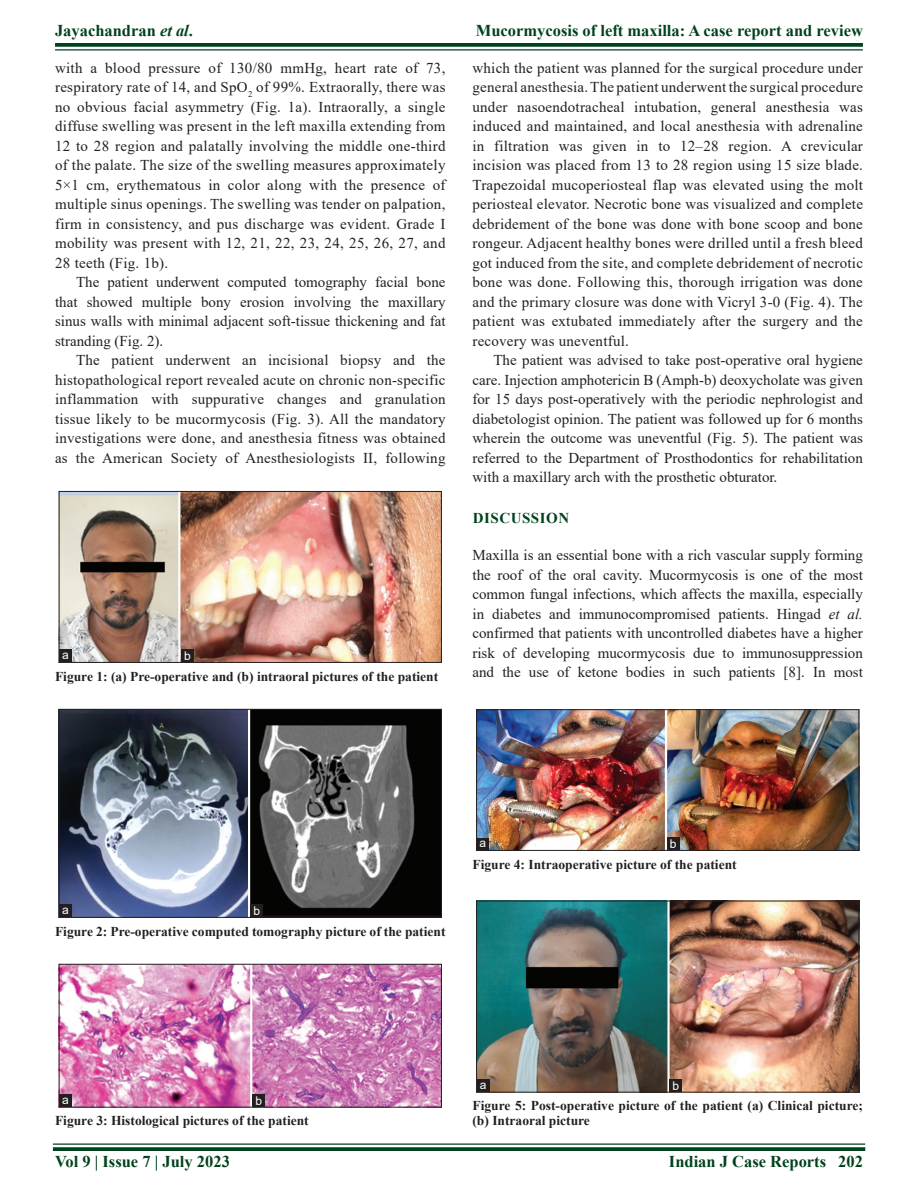
<style>
.page{position:relative;width:918px;height:1188px;background:#fff}
.page>*{position:absolute;margin:0;border:0;box-sizing:border-box;transform-origin:0 0}
.RF{font:700 16.5px "Times New Roman";color:#00421c}
.TX{font:15px/19.5px "Times New Roman";letter-spacing:.015em;color:#231f20;text-align:justify}
.TXFL{font:15px/19.5px "Times New Roman";color:#231f20;text-align:justify}
.t1{font:700 15px "Times New Roman";letter-spacing:.035em;color:#00421c}
.FGC{font:700 13.5px/15px "Times New Roman";color:#231f20}
.LABEL{font:12px "Arial";color:#fff}
.s1{font-style:italic}
</style>
<div class="page">
<svg style="left:55px;top:43px;width:808px;height:4px;background:#0f4d29"></svg>
<hr style="left:55px;top:49px;width:808px;height:2px;background:#00421c">
<hr style="left:53px;top:1143px;width:812px;height:2px;background:#00421c">
<svg style="left:53px;top:1147px;width:812px;height:4px;background:#0f4d29"></svg>
<img style="left:61px;top:493px;width:379px;height:168px">
<div style="left:59px;top:491px;width:383px;height:172px;border:1px solid #231f20"></div>
<div style="left:181px;top:650px;width:13px;height:12px;background:#231f20"></div>
<div style="left:59px;top:650px;width:13px;height:12px;background:#231f20"></div>
<img style="left:61px;top:711px;width:379px;height:205px">
<div style="left:59px;top:709px;width:383px;height:209px;border:1px solid #231f20"></div>
<div style="left:250px;top:904px;width:13px;height:13px;background:#231f20"></div>
<div style="left:59px;top:905px;width:13px;height:12px;background:#231f20"></div>
<img style="left:61px;top:966px;width:379px;height:139px">
<div style="left:59px;top:964px;width:383px;height:143px;border:1px solid #231f20"></div>
<div style="left:253px;top:1094px;width:12px;height:13px;background:#231f20"></div>
<div style="left:59px;top:1094px;width:13px;height:13px;background:#231f20"></div>
<img style="left:478px;top:903px;width:379px;height:187px">
<div style="left:476px;top:901px;width:383px;height:191px;border:1px solid #231f20"></div>
<div style="left:669px;top:1079px;width:13px;height:13px;background:#231f20"></div>
<div style="left:477px;top:1079px;width:12px;height:13px;background:#231f20"></div>
<img style="left:478px;top:711px;width:379px;height:138px">
<div style="left:476px;top:709px;width:383px;height:142px;border:1px solid #231f20"></div>
<div style="left:667px;top:838px;width:13px;height:12px;background:#231f20"></div>
<div style="left:477px;top:838px;width:12px;height:12px;background:#231f20"></div>
<p class="RF" style="left:55px;top:18px;width:139px">Jayachandran <span class="s1">et al</span>.</p>
<p class="RF" style="left:476px;top:18px;width:389px">Mucormycosis of left maxilla: A case report and review</p>
<p class="TX" style="left:55px;top:58px;width:392px">with a blood pressure of 130/80 mmHg, heart rate of 73, respiratory rate of 14, and SpO<sub>2</sub> of 99%. Extraorally, there was no obvious facial asymmetry (Fig. 1a). Intraorally, a single diffuse swelling was present in the left maxilla extending from 12 to 28 region and palatally involving the middle one-third of the palate. The size of the swelling measures approximately 5×1 cm, erythematous in color along with the presence of multiple sinus openings. The swelling was tender on palpation, firm in consistency, and pus discharge was evident. Grade I mobility was present with 12, 21, 22, 23, 24, 25, 26, 27, and 28 teeth (Fig. 1b).</p>
<p class="TX" style="left:55px;top:272px;width:392px;text-indent:21px">The patient underwent computed tomography facial bone that showed multiple bony erosion involving the maxillary sinus walls with minimal adjacent soft-tissue thickening and fat stranding (Fig. 2).</p>
<p class="TX" style="left:55px;top:350px;width:392px;text-indent:21px">The patient underwent an incisional biopsy and the histopathological report revealed acute on chronic non-specific inflammation with suppurative changes and granulation tissue likely to be mucormycosis (Fig. 3). All the mandatory investigations were done, and anesthesia fitness was obtained as the American Society of Anesthesiologists II, following</p>
<p class="LABEL" style="left:62px;top:647px;width:8px">a</p>
<p class="LABEL" style="left:184px;top:648px;width:8px">b</p>
<p class="TX" style="left:472px;top:58px;width:392px">which the patient was planned for the surgical procedure under general anesthesia. The patient underwent the surgical procedure under nasoendotracheal intubation, general anesthesia was induced and maintained, and local anesthesia with adrenaline in filtration was given in to 12–28 region. A crevicular incision was placed from 13 to 28 region using 15 size blade.<br>Trapezoidal mucoperiosteal flap was elevated using the molt periosteal elevator. Necrotic bone was visualized and complete debridement of the bone was done with bone scoop and bone rongeur. Adjacent healthy bones were drilled until a fresh bleed got induced from the site, and complete debridement of necrotic bone was done. Following this, thorough irrigation was done and the primary closure was done with Vicryl 3-0 (Fig. 4). The patient was extubated immediately after the surgery and the recovery was uneventful.</p>
<p class="TX" style="left:472px;top:350px;width:392px;text-indent:21px">The patient was advised to take post-operative oral hygiene care. Injection amphotericin B (Amph-b) deoxycholate was given for 15 days post-operatively with the periodic nephrologist and diabetologist opinion. The patient was followed up for 6 months wherein the outcome was uneventful (Fig. 5). The patient was referred to the Department of Prosthodontics for rehabilitation with a maxillary arch with the prosthetic obturator.</p>
<h1 class="t1" style="left:473px;top:507px;width:98px">DISCUSSION</h1>
<p class="TXFL" style="left:472px;top:545px;width:392px">Maxilla is an essential bone with a rich vascular supply forming the roof of the oral cavity. Mucormycosis is one of the most common fungal infections, which affects the maxilla, especially in diabetes and immunocompromised patients. Hingad <span class="s1">et al. </span>confirmed that patients with uncontrolled diabetes have a higher risk of developing mucormycosis due to immunosuppression</p>
<p class="FGC" style="left:55px;top:668px;width:385px">Figure 1: (a) Pre-operative and (b) intraoral pictures of the patient</p>
<p class="TXFL" style="left:472px;top:662px;width:392px">and the use of ketone bodies in such patients [8]. In most</p>
<p class="LABEL" style="left:480px;top:835px;width:8px">a</p>
<p class="LABEL" style="left:670px;top:836px;width:8px">b</p>
<p class="LABEL" style="left:62px;top:902px;width:8px">a</p>
<p class="LABEL" style="left:254px;top:903px;width:8px">b</p>
<p class="FGC" style="left:55px;top:923px;width:392px">Figure 2: Pre-operative computed tomography picture of the patient</p>
<p class="FGC" style="left:472px;top:856px;width:266px">Figure 4: Intraoperative picture of the patient</p>
<p class="LABEL" style="left:62px;top:1091px;width:8px">a</p>
<p class="LABEL" style="left:256px;top:1092px;width:8px">b</p>
<p class="FGC" style="left:55px;top:1113px;width:255px">Figure 3: Histological pictures of the patient</p>
<p class="LABEL" style="left:480px;top:1076px;width:8px">a</p>
<p class="LABEL" style="left:672px;top:1078px;width:8px">b</p>
<p class="FGC" style="left:472px;top:1098px;width:392px">Figure 5: Post-operative picture of the patient (a) Clinical picture; (b) Intraoral picture</p>
<p class="RF" style="left:55px;top:1150px;width:176px">Vol 9 | Issue 7 | July 2023</p>
<p class="RF" style="left:669px;top:1150px;width:195px">Indian J Case Reports 202</p>
</div>
